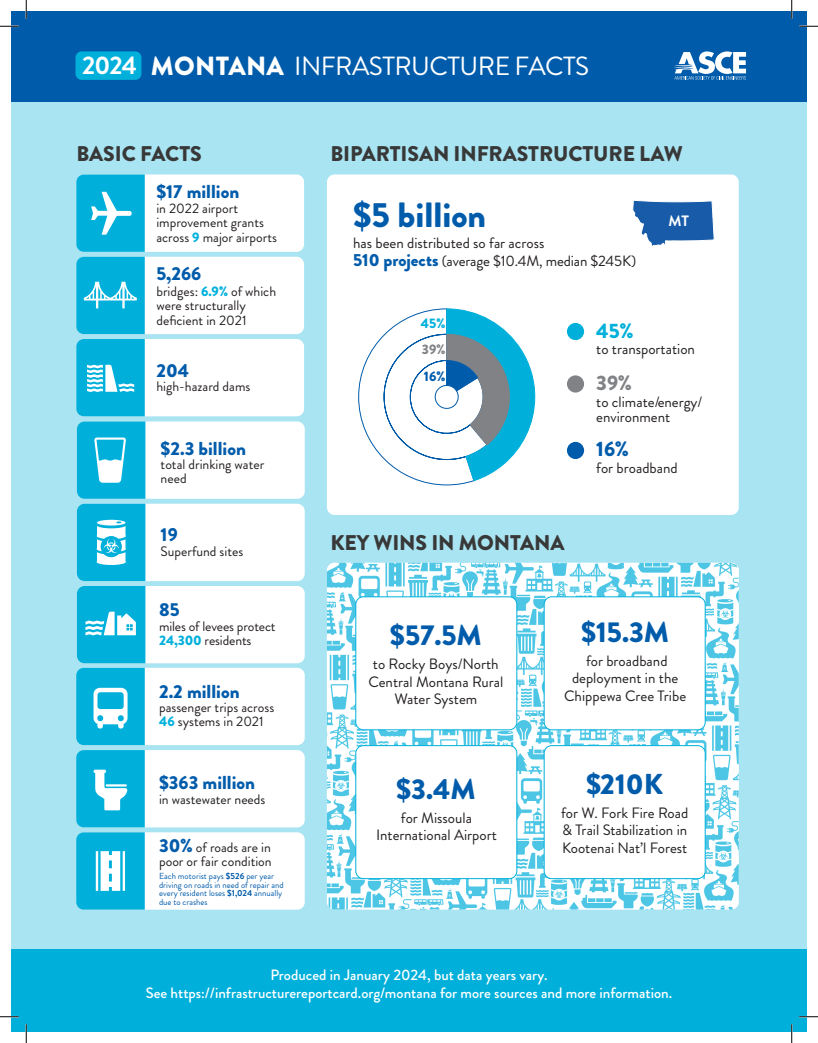
<style>
.page{position:relative;width:818px;height:1043px;background:#fff}
.page>*{position:absolute;margin:0;border:0;box-sizing:border-box;transform-origin:0 0}
.t1{font:900 35px "Brandon Grotesque";color:#005cab}
.t2{font:900 28.75px "Brandon Grotesque";color:#005cab}
.t3{font:26.25px "Brandon Grotesque";letter-spacing:-.02em;color:#fff}
.t4{font:700 25.38px "Brandon Grotesque";color:#fff}
.t5{font:900 21.25px "Brandon Grotesque";letter-spacing:-.005em;color:#383838}
.t6{font:900 20.88px "Brandon Grotesque";color:#00b0db}
.t7{font:900 20.88px "Brandon Grotesque";color:#808285}
.t8{font:900 20.88px "Brandon Grotesque";color:#005cab}
.t9{font:900 18.75px "Brandon Grotesque";color:#005cab}
.t10{font:15px/17.5px "Brandon Grotesque";color:#231f20;text-align:center}
.t11{font:500 15px "Brandon Grotesque";color:#fff}
.t12{font:700 15px "Brandon Grotesque";color:#fff}
.t13{font:13.75px/14.4px "Brandon Grotesque";color:#241f21}
.t14{font:900 13.75px "Brandon Grotesque";color:#00b0db}
.t15{font:900 13.75px "Brandon Grotesque";color:#808285}
.t16{font:900 13.75px "Brandon Grotesque";color:#005cab}
.t17{font:8.75px/8.8px "Brandon Grotesque";color:#005cab}
.s1{font-weight:900}
.s2{font-weight:900;color:#00b0db}
.s3{font-weight:900;font-size:18.75px;color:#005cab}
.s4{font-weight:700}
.s5{font-weight:900;font-size:17.5px;color:#005cab}
</style>
<div class="page">
<div style="left:11px;top:85px;width:795px;height:946px;background:#a9e4f2"></div>
<div style="left:11px;top:11px;width:795px;height:91px;background:#005cab"></div>
<div style="left:11px;top:949px;width:795px;height:82px;background:#00b0db"></div>
<div style="left:327px;top:174px;width:411px;height:341px;background:#fff;border-radius:8px"></div>
<svg style="left:632px;top:200px;width:82px;height:46px"></svg>
<img style="left:327px;top:563px;width:411px;height:346px">
<div style="left:76px;top:174px;width:228px;height:78px;background:#fff;border-radius:8px"></div>
<div style="left:76px;top:257px;width:228px;height:77px;background:#fff;border-radius:8px"></div>
<div style="left:76px;top:339px;width:228px;height:77px;background:#fff;border-radius:8px"></div>
<div style="left:77px;top:421px;width:228px;height:78px;background:#fff;border-radius:8px"></div>
<div style="left:77px;top:503px;width:228px;height:78px;background:#fff;border-radius:8px"></div>
<div style="left:77px;top:586px;width:228px;height:77px;background:#fff;border-radius:8px"></div>
<div style="left:77px;top:668px;width:228px;height:77px;background:#fff;border-radius:8px"></div>
<div style="left:77px;top:750px;width:228px;height:77px;background:#fff;border-radius:8px"></div>
<div style="left:77px;top:832px;width:228px;height:77px;background:#fff;border-radius:8px"></div>
<svg style="left:674px;top:51px;width:72px;height:29px"></svg>
<svg style="left:76px;top:174px;width:69px;height:735px"></svg>
<div style="left:356px;top:597px;width:161px;height:132px;background:#fff;border-radius:8px"></div>
<div style="left:355px;top:596px;width:162px;height:134px;border:1px solid #00b0db;border-radius:8px"></div>
<div style="left:356px;top:745px;width:161px;height:133px;background:#fff;border-radius:8px"></div>
<div style="left:355px;top:745px;width:162px;height:134px;border:1px solid #00b0db;border-radius:8px"></div>
<div style="left:544px;top:597px;width:161px;height:132px;background:#fff;border-radius:8px"></div>
<div style="left:544px;top:596px;width:161px;height:134px;border:1px solid #00b0db;border-radius:8px"></div>
<div style="left:544px;top:745px;width:161px;height:133px;background:#fff;border-radius:8px"></div>
<div style="left:544px;top:745px;width:161px;height:134px;border:1px solid #00b0db;border-radius:8px"></div>
<div style="left:75px;top:51px;width:66px;height:29px;background:#00b0db;border-radius:6px"></div>
<div style="left:567px;top:323px;width:17px;height:17px;background:#00b0db;border-radius:50%"></div>
<div style="left:567px;top:375px;width:17px;height:17px;background:#808285;border-radius:50%"></div>
<div style="left:567px;top:442px;width:17px;height:17px;background:#005cab;border-radius:50%"></div>
<svg style="left:358px;top:309px;width:177px;height:176px"></svg>
<svg style="left:0;top:25px;width:19px;height:2px"></svg>
<svg style="left:799px;top:25px;width:19px;height:2px"></svg>
<svg style="left:0;top:1015px;width:19px;height:2px"></svg>
<svg style="left:799px;top:1015px;width:19px;height:2px"></svg>
<svg style="left:25px;top:0;width:2px;height:19px"></svg>
<svg style="left:25px;top:1024px;width:2px;height:18px"></svg>
<svg style="left:790px;top:0;width:2px;height:19px"></svg>
<svg style="left:790px;top:1024px;width:2px;height:18px"></svg>
<p class="t4" style="left:82px;top:48px;width:56px">2024</p>
<p class="t3" style="left:151px;top:48px;width:440px"><span class="s1">MONTANA</span> INFRASTRUCTURE FACTS</p>
<p class="t5" style="left:76px;top:139px;width:127px">BASIC FACTS</p>
<p class="t9" style="left:156px;top:178px;width:84px">$17 million</p>
<p class="t13" style="left:156px;top:201px;width:122px">in 2022 airport improvement grants across <span class="s2">9</span> major airports</p>
<p class="t9" style="left:156px;top:260px;width:46px">5,266</p>
<p class="t13" style="left:156px;top:284px;width:121px">bridges: <span class="s2">6.9%</span> of which were structurally deficient in 2021</p>
<p class="t9" style="left:156px;top:357px;width:34px">204</p>
<p class="t13" style="left:156px;top:379px;width:95px">high-hazard dams</p>
<p class="t9" style="left:161px;top:435px;width:87px">$2.3 billion</p>
<p class="t13" style="left:161px;top:457px;width:105px">total drinking water need</p>
<p class="t9" style="left:161px;top:521px;width:19px">19</p>
<p class="t13" style="left:161px;top:544px;width:84px">Superfund sites</p>
<p class="t9" style="left:159px;top:596px;width:22px">85</p>
<p class="t13" style="left:159px;top:619px;width:118px">miles of levees protect<br><span class="s2">24,300</span> residents</p>
<p class="t9" style="left:159px;top:677px;width:82px">2.2 million</p>
<p class="t13" style="left:159px;top:700px;width:117px">passenger trips across<br><span class="s2">46</span> systems in 2021</p>
<p class="t9" style="left:159px;top:769px;width:97px">$363 million</p>
<p class="t13" style="left:159px;top:792px;width:108px">in wastewater needs</p>
<p class="t13" style="left:159px;top:840px;width:114px"><span class="s3">30%</span> of roads are in poor or fair condition</p>
<p class="t17" style="left:159px;top:871px;width:126px">Each motorist pays <span class="s4">$526</span> per year driving on roads in need of repair and every resident loses <span class="s4">$1,024</span> annually due to crashes</p>
<p class="t5" style="left:330px;top:139px;width:354px">BIPARTISAN INFRASTRUCTURE LAW</p>
<p class="t1" style="left:353px;top:190px;width:134px">$5 billion</p>
<p class="t10" style="left:353px;top:234px;width:193px">has been distributed so far across</p>
<p class="t10" style="left:353px;top:253px;width:285px"><span class="s5">510 projects</span> (average $10.4M, median $245K)</p>
<p class="t12" style="left:668px;top:211px;width:22px">MT</p>
<p class="t14" style="left:421px;top:313px;width:26px">45%</p>
<p class="t15" style="left:422px;top:340px;width:25px">39%</p>
<p class="t16" style="left:424px;top:366px;width:23px">16%</p>
<p class="t5" style="left:330px;top:527px;width:236px">KEY WINS IN MONTANA</p>
<p class="t6" style="left:596px;top:315px;width:39px">45%</p>
<p class="t10" style="left:596px;top:341px;width:100px">to transportation</p>
<p class="t7" style="left:596px;top:368px;width:37px">39%</p>
<p class="t10" style="left:596px;top:394px;width:107px;line-height:15px;text-align:left">to climate/energy/ environment</p>
<p class="t8" style="left:596px;top:434px;width:34px">16%</p>
<p class="t10" style="left:596px;top:459px;width:83px">for broadband</p>
<p class="t2" style="left:390px;top:615px;width:93px">$57.5M</p>
<p class="t10" style="left:368px;top:655px;width:136px">to Rocky Boys/North<br>Central Montana Rural<br>Water System</p>
<p class="t2" style="left:396px;top:768px;width:81px">$3.4M</p>
<p class="t10" style="left:376px;top:809px;width:122px">for Missoula<br>International Airport</p>
<p class="t2" style="left:581px;top:611px;width:90px">$15.3M</p>
<p class="t10" style="left:564px;top:652px;width:124px">for broadband deployment in the<br>Chippewa Cree Tribe</p>
<p class="t2" style="left:586px;top:763px;width:78px">$210K</p>
<p class="t10" style="left:561px;top:804px;width:129px;text-align:justify">for W. Fork Fire Road &amp; Trail Stabilization in Kootenai Nat’l Forest</p>
<p class="t11" style="left:270px;top:964px;width:279px">Produced in January 2024, but data years vary.</p>
<p class="t11" style="left:146px;top:982px;width:528px">See https://infrastructurereportcard.org/montana for more sources and more information.</p>
</div>
